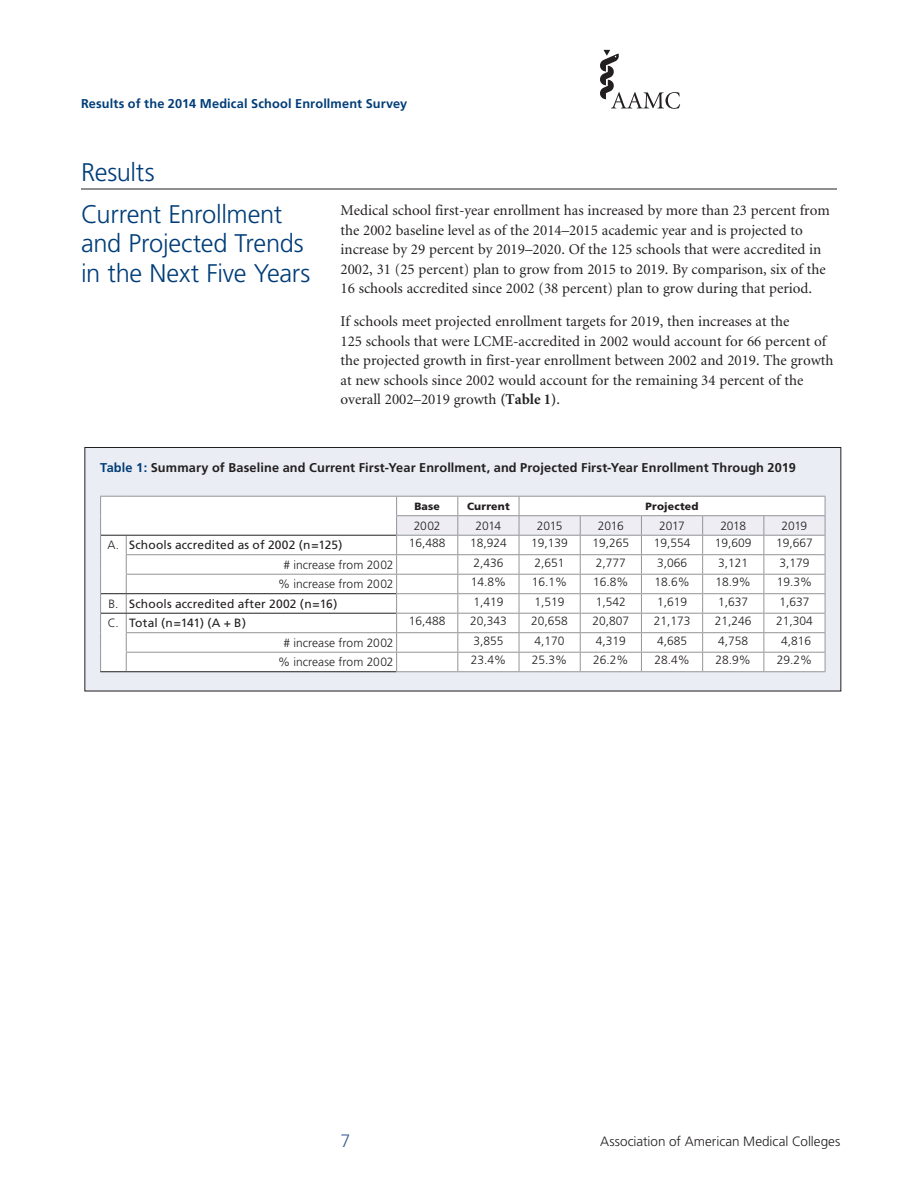
<style>
.page{position:relative;width:918px;height:1188px;background:#fff}
.page>*{position:absolute;margin:0;border:0;box-sizing:border-box;transform-origin:0 0}
._2012-BoxedLeadInHea{font:300 25.5px/29.2px "Frutiger";letter-spacing:-.015em;color:#003d78}
.t1{font:300 18px "Frutiger";color:#406297}
.formatted_text{font:15px/19.5px "Minion";color:#231f20}
.formatted_text_resul{font:15px/19.5px "Minion";color:#231f20}
.t2{font:300 13.5px "Frutiger";color:#231f20}
._2012-BoxedHead1{font:700 12.75px "Frutiger";letter-spacing:.01em;color:#231f20}
.t3{font:700 12.75px "Frutiger";letter-spacing:.01em;color:#003d78}
.Chart-Items{font:300 12px "Frutiger";color:#231f20}
.Chart-Items-2{font:12px "Frutiger";letter-spacing:.01em;color:#231f20}
.Chart-Items-3{font:12px "Frutiger";letter-spacing:-.01em;color:#231f20}
.Chart-Headers{font:900 10.5px "Frutiger";letter-spacing:.02em;color:#231f20}
.s1{font-weight:700}
.s2{color:#003d78}
</style>
<div class="page">
<svg style="left:600px;top:50px;width:80px;height:59px"></svg>
<hr style="left:81px;top:189px;width:756px;height:1px;background:#231f20">
<svg style="left:84px;top:447px;width:758px;height:245px"></svg>
<p class="t3" style="left:81px;top:96px;width:328px">Results of the 2014 Medical School Enrollment Survey</p>
<p class="_2012-BoxedLeadInHea" style="left:81px;top:158px;width:75px">Results</p>
<p class="_2012-BoxedLeadInHea" style="left:81px;top:200px;width:231px">Current Enrollment and Projected Trends in the Next Five Years</p>
<p class="formatted_text" style="left:340px;top:201px;width:491px">Medical school first-year enrollment has increased by more than 23 percent from the 2002 baseline level as of the 2014–2015 academic year and is projected to increase by 29 percent by 2019–2020. Of the 125 schools that were accredited in 2002, 31 (25 percent) plan to grow from 2015 to 2019. By comparison, six of the 16 schools accredited since 2002 (38 percent) plan to grow during that period.</p>
<p class="formatted_text_resul" style="left:340px;top:312px;width:495px">If schools meet projected enrollment targets for 2019, then increases at the<br>125 schools that were LCME-accredited in 2002 would account for 66 percent of the projected growth in first-year enrollment between 2002 and 2019. The growth at new schools since 2002 would account for the remaining 34 percent of the overall 2002–2019 growth <span class="s1">(Table 1)</span>.</p>
<p class="_2012-BoxedHead1" style="left:100px;top:460px;width:697px"><span class="s2">Table 1:</span> Summary of Baseline and Current First-Year Enrollment, and Projected First-Year Enrollment Through 2019</p>
<p class="Chart-Headers" style="left:414px;top:500px;width:27px">Base</p>
<p class="Chart-Headers" style="left:467px;top:500px;width:44px">Current</p>
<p class="Chart-Headers" style="left:646px;top:500px;width:54px">Projected</p>
<p class="Chart-Items" style="left:414px;top:519px;width:28px">2002</p>
<p class="Chart-Items" style="left:476px;top:519px;width:27px">2014</p>
<p class="Chart-Items" style="left:537px;top:519px;width:27px">2015</p>
<p class="Chart-Items" style="left:598px;top:519px;width:27px">2016</p>
<p class="Chart-Items" style="left:659px;top:519px;width:27px">2017</p>
<p class="Chart-Items" style="left:720px;top:519px;width:27px">2018</p>
<p class="Chart-Items" style="left:782px;top:519px;width:27px">2019</p>
<p class="Chart-Items" style="left:108px;top:539px;width:13px">A.</p>
<p class="Chart-Items-2" style="left:129px;top:538px;width:215px">Schools accredited as of 2002 (n=125)</p>
<p class="Chart-Items" style="left:409px;top:536px;width:38px">16,488</p>
<p class="Chart-Items" style="left:470px;top:536px;width:38px">18,924</p>
<p class="Chart-Items" style="left:531px;top:536px;width:38px">19,139</p>
<p class="Chart-Items" style="left:592px;top:536px;width:38px">19,265</p>
<p class="Chart-Items" style="left:654px;top:536px;width:38px">19,554</p>
<p class="Chart-Items" style="left:715px;top:536px;width:38px">19,609</p>
<p class="Chart-Items" style="left:776px;top:536px;width:38px">19,667</p>
<p class="Chart-Items" style="left:283px;top:558px;width:112px"># increase from 2002</p>
<p class="Chart-Items" style="left:473px;top:556px;width:32px">2,436</p>
<p class="Chart-Items" style="left:535px;top:556px;width:32px">2,651</p>
<p class="Chart-Items" style="left:596px;top:556px;width:32px">2,777</p>
<p class="Chart-Items" style="left:657px;top:556px;width:32px">3,066</p>
<p class="Chart-Items" style="left:718px;top:556px;width:32px">3,121</p>
<p class="Chart-Items" style="left:779px;top:556px;width:32px">3,179</p>
<p class="Chart-Items" style="left:278px;top:578px;width:117px">% increase from 2002</p>
<p class="Chart-Items" style="left:471px;top:575px;width:37px">14.8%</p>
<p class="Chart-Items" style="left:532px;top:575px;width:37px">16.1%</p>
<p class="Chart-Items" style="left:593px;top:575px;width:37px">16.8%</p>
<p class="Chart-Items" style="left:654px;top:575px;width:37px">18.6%</p>
<p class="Chart-Items" style="left:716px;top:575px;width:37px">18.9%</p>
<p class="Chart-Items" style="left:777px;top:575px;width:37px">19.3%</p>
<p class="Chart-Items" style="left:108px;top:597px;width:12px">B.</p>
<p class="Chart-Items-2" style="left:129px;top:597px;width:210px">Schools accredited after 2002 (n=16)</p>
<p class="Chart-Items" style="left:473px;top:595px;width:32px">1,419</p>
<p class="Chart-Items" style="left:535px;top:595px;width:32px">1,519</p>
<p class="Chart-Items" style="left:596px;top:595px;width:32px">1,542</p>
<p class="Chart-Items" style="left:657px;top:595px;width:32px">1,619</p>
<p class="Chart-Items" style="left:718px;top:595px;width:32px">1,637</p>
<p class="Chart-Items" style="left:779px;top:595px;width:32px">1,637</p>
<p class="Chart-Items" style="left:108px;top:617px;width:13px">C.</p>
<p class="Chart-Items-3" style="left:129px;top:616px;width:118px">Total (n=141) (A + B)</p>
<p class="Chart-Items" style="left:409px;top:614px;width:38px">16,488</p>
<p class="Chart-Items" style="left:470px;top:614px;width:38px">20,343</p>
<p class="Chart-Items" style="left:531px;top:614px;width:38px">20,658</p>
<p class="Chart-Items" style="left:592px;top:614px;width:38px">20,807</p>
<p class="Chart-Items" style="left:654px;top:614px;width:38px">21,173</p>
<p class="Chart-Items" style="left:715px;top:614px;width:38px">21,246</p>
<p class="Chart-Items" style="left:776px;top:614px;width:38px">21,304</p>
<p class="Chart-Items" style="left:283px;top:636px;width:112px"># increase from 2002</p>
<p class="Chart-Items" style="left:473px;top:634px;width:32px">3,855</p>
<p class="Chart-Items" style="left:535px;top:634px;width:32px">4,170</p>
<p class="Chart-Items" style="left:596px;top:634px;width:32px">4,319</p>
<p class="Chart-Items" style="left:657px;top:634px;width:32px">4,685</p>
<p class="Chart-Items" style="left:718px;top:634px;width:32px">4,758</p>
<p class="Chart-Items" style="left:781px;top:634px;width:32px">4,816</p>
<p class="Chart-Items" style="left:278px;top:656px;width:117px">% increase from 2002</p>
<p class="Chart-Items" style="left:471px;top:653px;width:37px">23.4%</p>
<p class="Chart-Items" style="left:532px;top:653px;width:37px">25.3%</p>
<p class="Chart-Items" style="left:593px;top:653px;width:37px">26.2%</p>
<p class="Chart-Items" style="left:654px;top:653px;width:37px">28.4%</p>
<p class="Chart-Items" style="left:716px;top:653px;width:37px">28.9%</p>
<p class="Chart-Items" style="left:777px;top:653px;width:37px">29.2%</p>
<h2 class="t1" style="left:340px;top:1130px;width:12px">7</h2>
<p class="t2" style="left:600px;top:1134px;width:242px">Association of American Medical Colleges</p>
</div>
